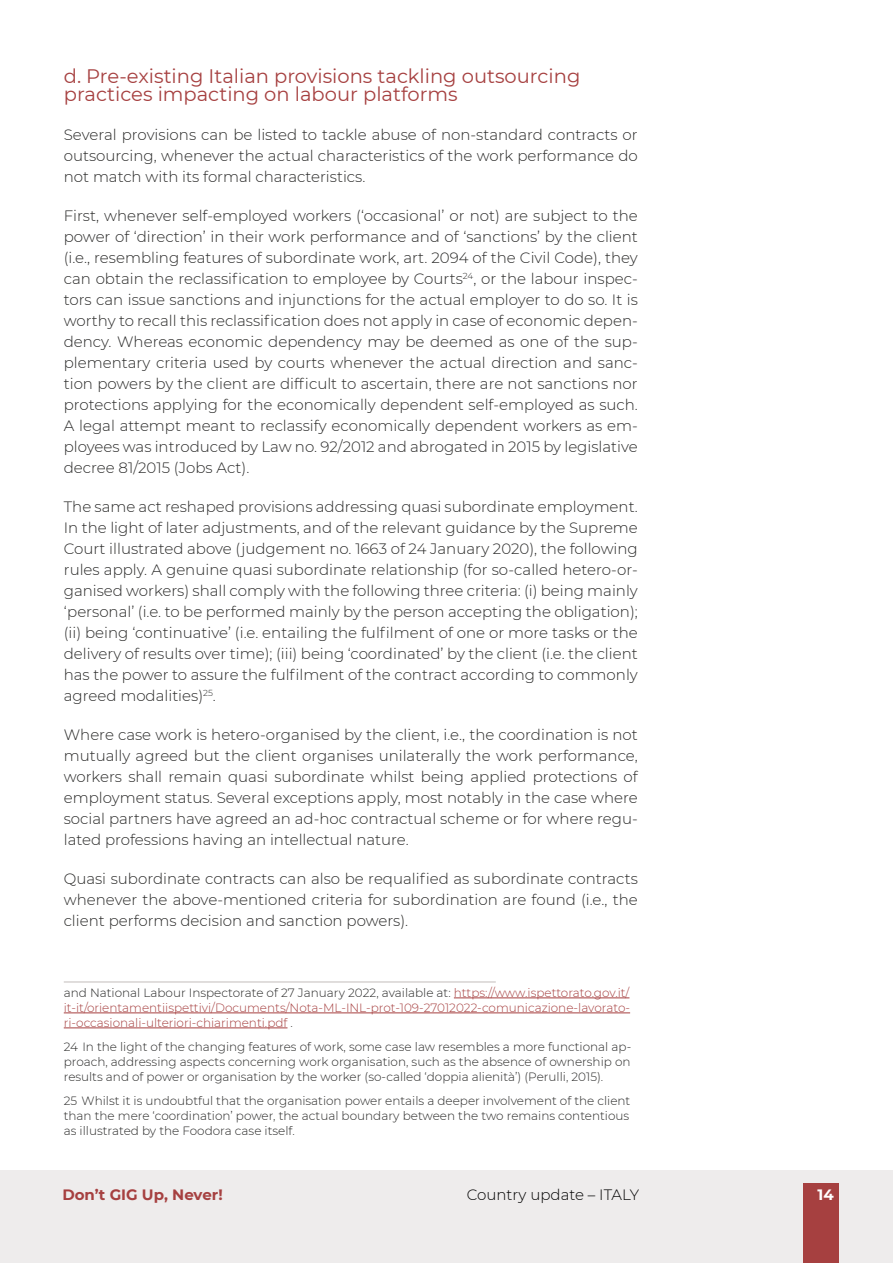
<style>
.page{position:relative;width:893px;height:1263px;background:#fff}
.page>*{position:absolute;margin:0;border:0;box-sizing:border-box;transform-origin:0 0}
.t1{font:19.5px/18px "Montserrat";color:#a64040}
.t2{font:300 15px/21px "Montserrat";color:#282827;text-align:justify}
.t3{font:300 15px "Montserrat";color:#000}
.t4{font:700 15px "Montserrat";color:#a64040}
.t5{font:700 15px "Montserrat";color:#fff}
.t6{font:300 12px/15px "Montserrat";color:#282827;text-align:justify}
.t7{font:300 12px/15px "Montserrat";color:#a64040;text-align:justify}
.s1{color:#282827}
</style>
<div class="page">
<div style="left:0;top:1170px;width:893px;height:93px;background:#eeecec"></div>
<div style="left:804px;top:1183px;width:35px;height:80px;background:#a64040"></div>
<hr style="left:64px;top:981px;width:432px;height:1px;background:#c2bdba">
<hr style="left:454px;top:997px;width:175px;height:1px;background:#a64040">
<hr style="left:64px;top:1012px;width:566px;height:1px;background:#a64040">
<hr style="left:64px;top:1027px;width:223px;height:1px;background:#a64040">
<h1 class="t1" style="left:64px;top:66px;width:518px">d. Pre-existing Italian provisions tackling outsourcing practices impacting on labour platforms</h1>
<p class="t2" style="left:64px;top:123px;width:576px">Several provisions can be listed to tackle abuse of non-standard contracts or outsourcing, whenever the actual characteristics of the work performance do not match with its formal characteristics.</p>
<p class="t2" style="left:64px;top:204px;width:576px">First, whenever self-employed workers (‘occasional’ or not) are subject to the power of ‘direction’ in their work performance and of ‘sanctions’ by the client (i.e., resembling features of subordinate work, art. 2094 of the Civil Code), they can obtain the reclassification to employee by Courts<sup>24</sup>, or the labour inspec&shy;tors can issue sanctions and injunctions for the actual employer to do so. It is worthy to recall this reclassification does not apply in case of economic depen&shy;dency. Whereas economic dependency may be deemed as one of the sup&shy;plementary criteria used by courts whenever the actual direction and sanc&shy;tion powers by the client are difficult to ascertain, there are not sanctions nor protections applying for the economically dependent self-employed as such.<br>A legal attempt meant to reclassify economically dependent workers as em&shy;ployees was introduced by Law no. 92/2012 and abrogated in 2015 by legislative decree 81/2015 (Jobs Act).</p>
<p class="t2" style="left:64px;top:495px;width:576px">The same act reshaped provisions addressing quasi subordinate employment.<br>In the light of later adjustments, and of the relevant guidance by the Supreme Court illustrated above (judgement no. 1663 of 24 January 2020), the following rules apply. A genuine quasi subordinate relationship (for so-called hetero-or&shy;ganised workers) shall comply with the following three criteria: (i) being mainly ‘personal’ (i.e. to be performed mainly by the person accepting the obligation); (ii) being ‘continuative’ (i.e. entailing the fulfilment of one or more tasks or the delivery of results over time); (iii) being ‘coordinated’ by the client (i.e. the client has the power to assure the fulfilment of the contract according to commonly agreed modalities)<sup>25</sup>.</p>
<p class="t2" style="left:64px;top:723px;width:576px">Where case work is hetero-organised by the client, i.e., the coordination is not mutually agreed but the client organises unilaterally the work performance, workers shall remain quasi subordinate whilst being applied protections of employment status. Several exceptions apply, most notably in the case where social partners have agreed an ad-hoc contractual scheme or for where regu&shy;lated professions having an intellectual nature.</p>
<p class="t2" style="left:64px;top:867px;width:576px">Quasi subordinate contracts can also be requalified as subordinate contracts whenever the above-mentioned criteria for subordination are found (i.e., the client performs decision and sanction powers).</p>
<p class="t7" style="left:64px;top:985px;width:568px"><span class="s1">and National Labour Inspectorate of 27 January 2022, available at:</span> https://www.ispettorato.gov.it/ it-it/orientamentiispettivi/Documents/Nota-ML-INL-prot-109-27012022-comunicazione-lavorato&shy;ri-occasionali-ulteriori-chiarimenti.pdf <span class="s1">.</span></p>
<p class="t6" style="left:64px;top:1039px;width:569px">24 In the light of the changing features of work, some case law resembles a more functional ap&shy;proach, addressing aspects concerning work organisation, such as the absence of ownership on results and of power or organisation by the worker (so-called ‘doppia alienità’) (Perulli, 2015).</p>
<p class="t6" style="left:64px;top:1093px;width:568px">25 Whilst it is undoubtful that the organisation power entails a deeper involvement of the client than the mere ‘coordination’ power, the actual boundary between the two remains contentious as illustrated by the Foodora case itself.</p>
<p class="t4" style="left:62px;top:1184px;width:162px">Don’t GIG Up, Never!</p>
<p class="t3" style="left:467px;top:1185px;width:174px">Country update – ITALY</p>
<p class="t5" style="left:817px;top:1183px;width:18px">14</p>
</div>
